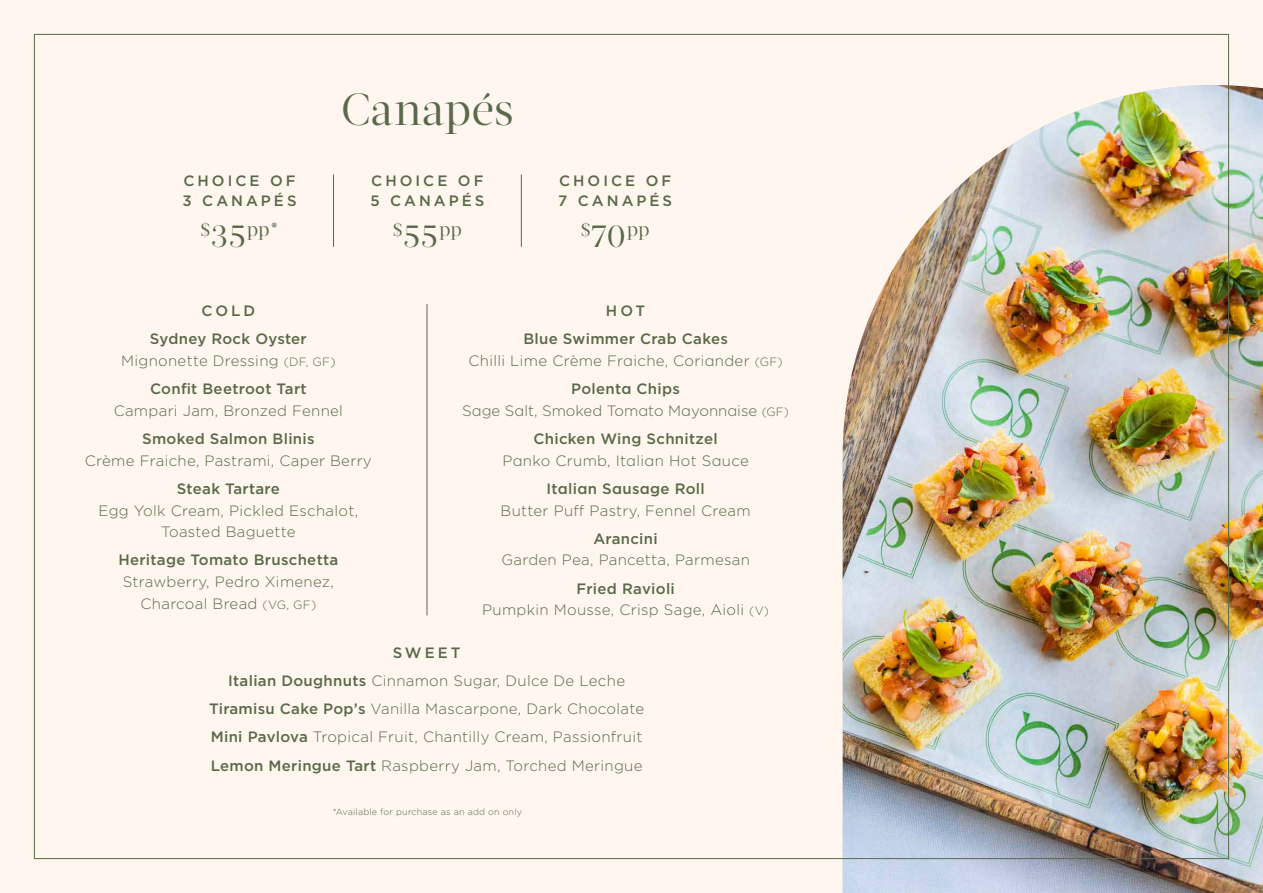
<style>
.page{position:relative;width:1263px;height:893px;background:#fff6ef}
.page>*{position:absolute;margin:0;border:0;box-sizing:border-box;transform-origin:0 0}
.t1{font:45px "Acta Display";letter-spacing:.01em;color:#5a694a}
.t2{font:19.2px "Acta Display";color:#5a694a}
.t3{font:300 15px/28.2px "Gotham";letter-spacing:.02em;color:#5a694a;text-align:center}
.t4{font:500 15px/28.2px "Gotham";letter-spacing:.02em;color:#5a694a;text-align:center}
.t5{font:300 15px/28.2px "Gotham";color:#5a694a;text-align:center}
.t6{font:500 15px/19.5px "Gotham";letter-spacing:.2em;color:#5a694a}
.t7{font:300 9px "Gotham";letter-spacing:.02em;color:#5a694a}
.s1{font-size:33px}
.s2{font-size:12px}
.s3{font-weight:500}
</style>
<div class="page">
<img style="left:843px;top:85px;width:420px;height:808px">
<hr style="left:333px;top:174px;width:1px;height:73px;background:#5a694a">
<hr style="left:521px;top:174px;width:1px;height:73px;background:#5a694a">
<hr style="left:427px;top:304px;width:1px;height:311px;background:#5a694a">
<h1 class="t1" style="left:341px;top:83px;width:174px">Canapés</h1>
<p class="t6" style="left:183px;top:171px;width:116px">CHOICE OF<br>3 CANAPÉS</p>
<p class="t6" style="left:370px;top:171px;width:116px">CHOICE OF<br>5 CANAPÉS</p>
<p class="t6" style="left:558px;top:171px;width:115px">CHOICE OF<br>7 CANAPÉS</p>
<p class="t2" style="left:201px;top:218px;width:80px">$<span class="s1">35</span>pp*</p>
<p class="t2" style="left:393px;top:218px;width:71px">$<span class="s1">55</span>pp</p>
<p class="t2" style="left:581px;top:218px;width:70px">$<span class="s1">70</span>pp</p>
<p class="t4" style="left:150px;top:296px;width:158px">COLD<br>Sydney Rock Oyster</p>
<p class="t3" style="left:121px;top:346px;width:216px">Mignonette Dressing <span class="s2">(DF, GF)<br></span><span class="s3">Confit Beetroot Tart</span></p>
<p class="t3" style="left:114px;top:396px;width:231px">Campari Jam, Bronzed Fennel</p>
<p class="t4" style="left:142px;top:424px;width:174px">Smoked Salmon Blinis</p>
<p class="t3" style="left:85px;top:446px;width:288px">Crème Fraiche, Pastrami, Caper Berry</p>
<p class="t4" style="left:177px;top:474px;width:105px">Steak Tartare</p>
<p class="t3" style="left:99px;top:499px;width:261px;line-height:21.8px">Egg Yolk Cream, Pickled Eschalot,<br>Toasted Baguette</p>
<p class="t4" style="left:118px;top:546px;width:221px">Heritage Tomato Bruschetta</p>
<p class="t3" style="left:123px;top:571px;width:213px;line-height:21.8px">Strawberry, Pedro Ximenez,<br>Charcoal Bread <span class="s2">(VG, GF)</span></p>
<p class="t4" style="left:523px;top:296px;width:206px">HOT<br>Blue Swimmer Crab Cakes</p>
<p class="t3" style="left:468px;top:346px;width:316px">Chilli Lime Crème Fraiche, Coriander <span class="s2">(GF)<br></span><span class="s3">Polenta Chips</span></p>
<p class="t5" style="left:462px;top:396px;width:328px">Sage Salt, Smoked Tomato Mayonnaise <span class="s2">(GF)<br></span><span class="s3">Chicken Wing Schnitzel</span></p>
<p class="t3" style="left:502px;top:446px;width:248px">Panko Crumb, Italian Hot Sauce</p>
<p class="t4" style="left:546px;top:474px;width:160px">Italian Sausage Roll</p>
<p class="t3" style="left:501px;top:496px;width:252px">Butter Puff Pastry, Fennel Cream</p>
<p class="t4" style="left:593px;top:524px;width:66px">Arancini</p>
<p class="t3" style="left:501px;top:546px;width:250px">Garden Pea, Pancetta, Parmesan</p>
<p class="t3" style="left:482px;top:577px;width:288px;line-height:21.8px"><span class="s3">Fried Ravioli<br></span>Pumpkin Mousse, Crisp Sage, Aioli <span class="s2">(V)</span></p>
<p class="t3" style="left:209px;top:638px;width:437px"><span class="s3">SWEET<br>Italian Doughnuts</span> Cinnamon Sugar, Dulce De Leche <span class="s3">Tiramisu Cake Pop’s</span> Vanilla Mascarpone, Dark Chocolate <span class="s3">Mini Pavlova</span> Tropical Fruit, Chantilly Cream, Passionfruit <span class="s3">Lemon Meringue Tart</span> Raspberry Jam, Torched Meringue</p>
<p class="t7" style="left:333px;top:806px;width:191px">*Available for purchase as an add on only</p>
</div>
